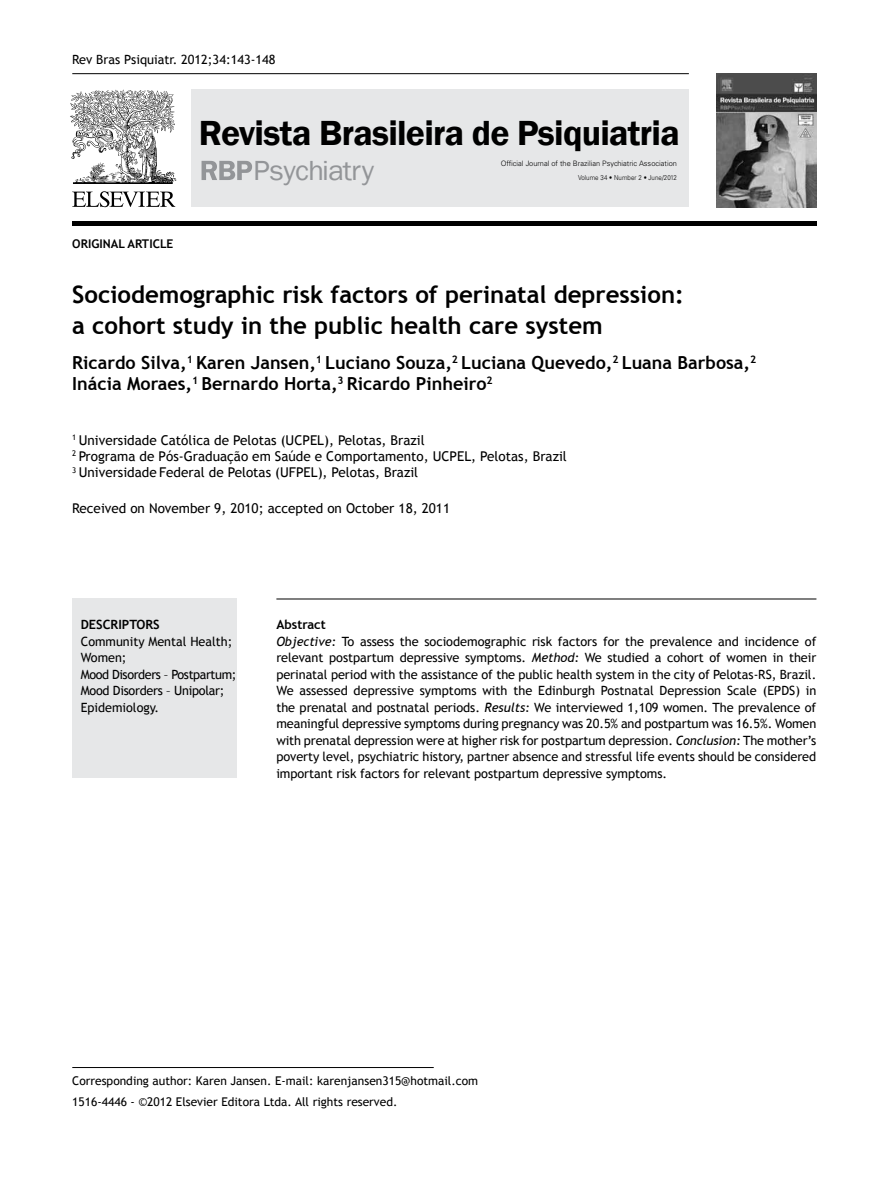
<style>
.page{position:relative;width:893px;height:1191px;background:#fff}
.page>*{position:absolute;margin:0;border:0;box-sizing:border-box;transform-origin:0 0}
.t1{font:600 35.85px "Franklin Gothic";letter-spacing:-.02em;color:#000}
.t2{font:28.35px "Franklin Gothic";letter-spacing:-.02em;color:#939598;scale:1.05 1}
.t3{font:700 24px/31.5px "Trebuchet MS";color:#000}
.t4{font:700 18px/21.6px "Trebuchet MS";color:#000}
.t5{font:13.5px/16.2px "Trebuchet MS";color:#000}
.t6{font:12.75px/16.5px "Trebuchet MS";letter-spacing:-.005em;color:#000}
.t7{font:700 12.75px "Trebuchet MS";color:#000}
.t8{font:12px/20.7px "Trebuchet MS";color:#000}
.t9{font:700 12px "Trebuchet MS";color:#000}
.t10{font:300 7.35px "Univers LT Std";color:#000}
.t11{font:300 6.9px "Univers LT Std";letter-spacing:.01em;color:#000;scale:.9 1}
.s1{font-weight:700}
.s2{font-style:italic}
</style>
<div class="page">
<hr style="left:72px;top:73px;width:617px;height:1px;background:#000">
<hr style="left:72px;top:222px;width:744px;height:4px;background:#000">
<svg style="left:70px;top:89px;width:106px;height:118px"></svg>
<img style="left:716px;top:73px;width:100px;height:134px">
<div style="left:191px;top:89px;width:498px;height:118px;background:#e6e7e8"></div>
<svg style="left:202px;top:161px;width:50px;height:19px"></svg>
<hr style="left:276px;top:598px;width:540px;height:1px;background:#000">
<div style="left:72px;top:598px;width:165px;height:179px;background:#e6e7e8"></div>
<hr style="left:72px;top:1067px;width:362px;height:1px;background:#000">
<p class="t6" style="left:72px;top:51px;width:205px">Rev Bras Psiquiatr. 2012;34:143-148</p>
<h1 class="t1" style="left:199px;top:110px;width:482px">Revista Brasileira de Psiquiatria</h1>
<p class="t9" style="left:72px;top:236px;width:103px">ORIGINAL ARTICLE</p>
<h2 class="t2" style="left:253px;top:153px;width:117px">Psychiatry</h2>
<p class="t10" style="left:501px;top:159px;width:178px">Official Journal of the Brazilian Psychiatric Association</p>
<p class="t11" style="left:578px;top:173px;width:111px">Volume 34 • Number 2 • June/2012</p>
<h3 class="t3" style="left:72px;top:278px;width:613px">Sociodemographic risk factors of perinatal depression: a cohort study in the public health care system</h3>
<h3 class="t4" style="left:72px;top:351px;width:685px">Ricardo Silva,<sup>1</sup> Karen Jansen,<sup>1</sup> Luciano Souza,<sup>2</sup> Luciana Quevedo,<sup>2</sup> Luana Barbosa,<sup>2<br></sup>Inácia Moraes,<sup>1</sup> Bernardo Horta,<sup>3</sup> Ricardo Pinheiro<sup>2</sup></h3>
<p class="t5" style="left:72px;top:432px;width:496px"><sup>1</sup> Universidade Católica de Pelotas (UCPEL), Pelotas, Brazil<br><sup>2</sup> Programa de Pós-Graduação em Saúde e Comportamento, UCPEL, Pelotas, Brazil<br><sup>3</sup> Universidade Federal de Pelotas (UFPEL), Pelotas, Brazil</p>
<p class="t5" style="left:72px;top:500px;width:379px">Received on November 9, 2010; accepted on October 18, 2011</p>
<p class="t7" style="left:81px;top:616px;width:80px">DESCRIPTORS</p>
<p class="t6" style="left:81px;top:633px;width:157px">Community Mental Health;<br>Women;<br>Mood Disorders – Postpartum;<br>Mood Disorders – Unipolar;<br>Epidemiology.</p>
<p class="t6" style="left:276px;top:616px;width:542px"><span class="s1">Abstract<br></span><span class="s2">Objective:</span> To assess the sociodemographic risk factors for the prevalence and incidence of relevant postpartum depressive symptoms. <span class="s2">Method:</span> We studied a cohort of women in their perinatal period with the assistance of the public health system in the city of Pelotas-RS, Brazil.<br>We assessed depressive symptoms with the Edinburgh Postnatal Depression Scale (EPDS) in the prenatal and postnatal periods. <span class="s2">Results:</span> We interviewed 1,109 women. The prevalence of meaningful depressive symptoms during pregnancy was 20.5% and postpartum was 16.5%. Women with prenatal depression were at higher risk for postpartum depression. <span class="s2">Conclusion:</span> The mother’s poverty level, psychiatric history, partner absence and stressful life events should be considered important risk factors for relevant postpartum depressive symptoms.</p>
<p class="t8" style="left:72px;top:1070px;width:407px">Corresponding author: Karen Jansen. E-mail: karenjansen315@hotmail.com<br>1516-4446 - ©2012 Elsevier Editora Ltda. All rights reserved.</p>
</div>
